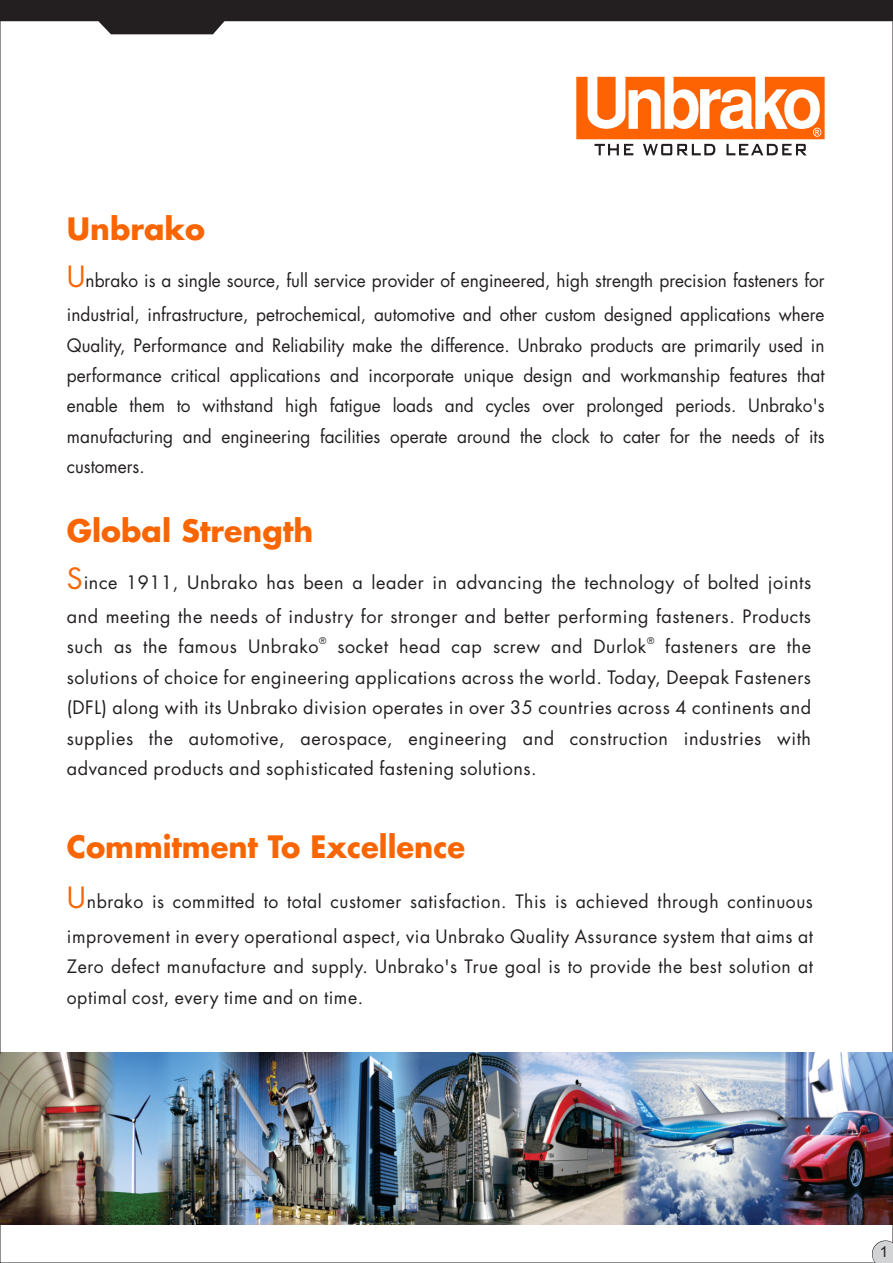
<style>
.page{position:relative;width:893px;height:1263px;background:#fff}
.page>*{position:absolute;margin:0;border:0;box-sizing:border-box;transform-origin:0 0}
.t1{font:700 30px "Futura LT";color:#f96500}
.t2{font:18px/30.5px "Futura LT";letter-spacing:.03em;color:#231f20}
.t3{font:18px/30.5px "Futura LT";letter-spacing:.03em;color:#231f20;text-align:justify;scale:.96 1}
.t4{font:18px/34.3px "Futura LT";color:#231f20;scale:.96 1}
.t5{font:15px "Arial";color:#231f20}
.t6{font:9px "Futura LT";color:#231f20}
.s1{font-size:28.5px;color:#f96500}
</style>
<div class="page">
<svg style="left:576px;top:77px;width:249px;height:78px"></svg>
<img style="left:0;top:1052px;width:893px;height:172px">
<svg style="left:872px;top:1240px;width:21px;height:23px"></svg>
<svg style="left:0;top:0;width:893px;height:34px"></svg>
<h1 class="t1" style="left:67px;top:215px;width:140px">Unbrako</h1>
<p class="t4" style="left:67px;top:265px;width:791px"><span class="s1">U</span>nbrako is a single source, full service provider of engineered, high strength precision fasteners for industrial, infrastructure, petrochemical, automotive and other custom designed applications where</p>
<p class="t3" style="left:67px;top:331px;width:791px">Quality, Performance and Reliability make the difference. Unbrako products are primarily used in performance critical applications and incorporate unique design and workmanship features that enable them to withstand high fatigue loads and cycles over prolonged periods. Unbrako's manufacturing and engineering facilities operate around the clock to cater for the needs of its customers.</p>
<h1 class="t1" style="left:67px;top:517px;width:248px">Global Strength</h1>
<p class="t2" style="left:67px;top:566px;width:746px;line-height:34.3px"><span class="s1">S</span>ince 1911, Unbrako has been a leader in advancing the technology of bolted joints and meeting the needs of industry for stronger and better performing fasteners. Products</p>
<p class="t6" style="left:319px;top:637px;width:9px">®</p>
<p class="t6" style="left:647px;top:637px;width:9px">®</p>
<p class="t2" style="left:67px;top:633px;width:746px;text-align:justify">such as the famous Unbrako socket head cap screw and Durlok fasteners are the solutions of choice for engineering applications across the world. Today, Deepak Fasteners (DFL) along with its Unbrako division operates in over 35 countries across 4 continents and supplies the automotive, aerospace, engineering and construction industries with advanced products and sophisticated fastening solutions.</p>
<h1 class="t1" style="left:67px;top:833px;width:400px">Commitment To Excellence</h1>
<p class="t2" style="left:67px;top:886px;width:748px;line-height:34.3px"><span class="s1">U</span>nbrako is committed to total customer satisfaction. This is achieved through continuous improvement in every operational aspect, via Unbrako Quality Assurance system that aims at</p>
<p class="t2" style="left:67px;top:953px;width:748px">Zero defect manufacture and supply. Unbrako's True goal is to provide the best solution at optimal cost, every time and on time.</p>
<p class="t5" style="left:880px;top:1246px;width:10px">1</p>
</div>
